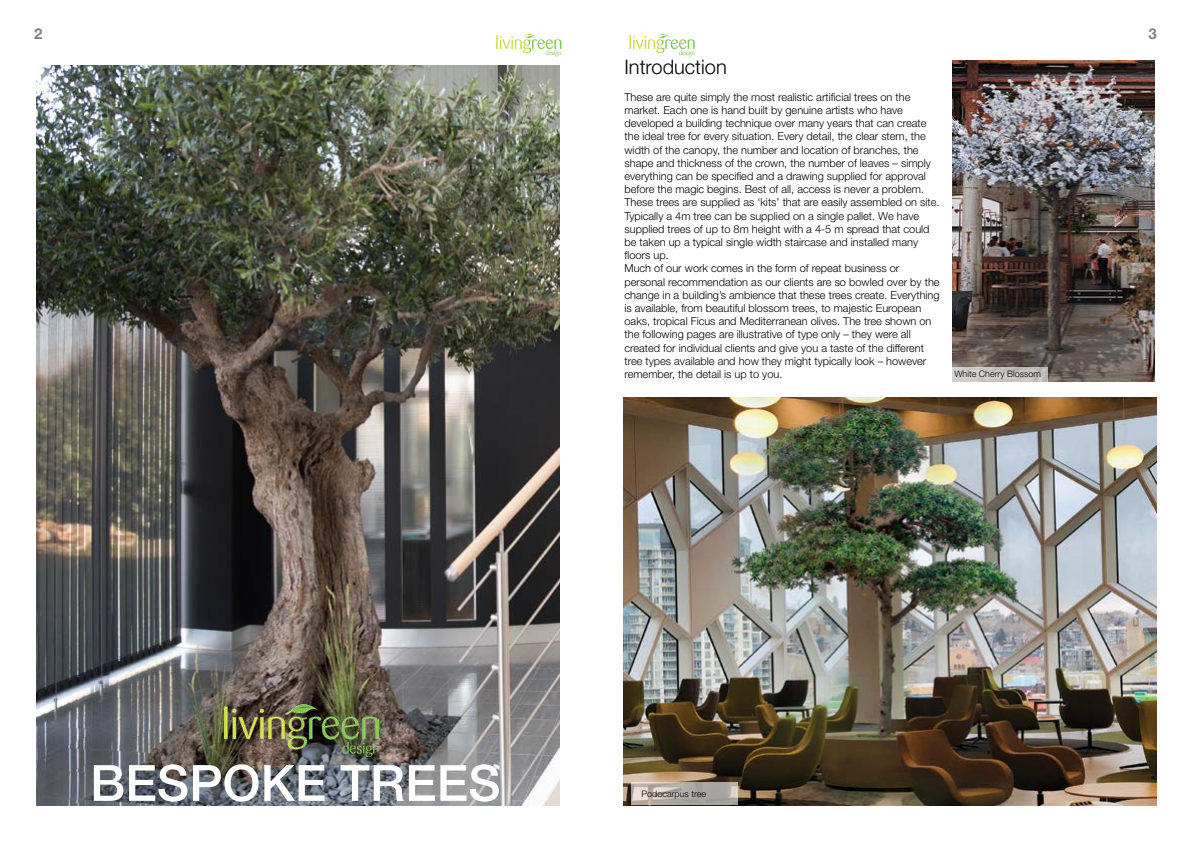
<style>
.page{position:relative;width:1191px;height:842px;background:#fff}
.page>*{position:absolute;margin:0;border:0;box-sizing:border-box;transform-origin:0 0}
.t1{font:500 50px "Helvetica Neue LT Std";color:#fff}
.t2{font:300 20px "Helvetica Neue LT Std";color:#000}
.t3{font:700 15px "Helvetica Neue LT Std";color:#808285}
.t4{font:300 11px/13.2px "Helvetica Neue LT Std";color:#000}
.t5{font:300 9px "Helvetica Neue LT Std";color:#000}
</style>
<div class="page">
<img style="left:624px;top:397px;width:533px;height:409px">
<svg style="left:631px;top:782px;width:107px;height:22px;background:#b7b1ac"></svg>
<img style="left:36px;top:65px;width:523px;height:741px">
<img style="left:224px;top:705px;width:155px;height:52px">
<img style="left:952px;top:60px;width:203px;height:322px">
<svg style="left:952px;top:367px;width:96px;height:15px"></svg>
<svg style="left:496px;top:34px;width:65px;height:23px"></svg>
<svg style="left:629px;top:34px;width:65px;height:23px"></svg>
<h3 class="t3" style="left:34px;top:24px;width:10px">2</h3>
<h3 class="t3" style="left:1148px;top:24px;width:10px">3</h3>
<h2 class="t2" style="left:624px;top:55px;width:104px">Introduction</h2>
<p class="t4" style="left:624px;top:90px;width:317px">These are quite simply the most realistic artificial trees on the market. Each one is hand built by genuine artists who have developed a building technique over many years that can create the ideal tree for every situation. Every detail, the clear stem, the width of the canopy, the number and location of branches, the shape and thickness of the crown, the number of leaves – simply everything can be specified and a drawing supplied for approval before the magic begins. Best of all, access is never a problem.<br>These trees are supplied as ‘kits’ that are easily assembled on site.<br>Typically a 4m tree can be supplied on a single pallet. We have supplied trees of up to 8m height with a 4-5 m spread that could be taken up a typical single width staircase and installed many floors up.<br>Much of our work comes in the form of repeat business or personal recommendation as our clients are so bowled over by the change in a building’s ambience that these trees create. Everything is available, from beautiful blossom trees, to majestic European oaks, tropical Ficus and Mediterranean olives. The tree shown on the following pages are illustrative of type only – they were all created for individual clients and give you a taste of the different tree types available and how they might typically look – however remember, the detail is up to you.</p>
<p class="t5" style="left:954px;top:368px;width:88px">White Cherry Blossom</p>
<h1 class="t1" style="left:90px;top:753px;width:412px">BESPOKE TREES</h1>
<p class="t5" style="left:641px;top:788px;width:66px">Podocarpus tree</p>
</div>
